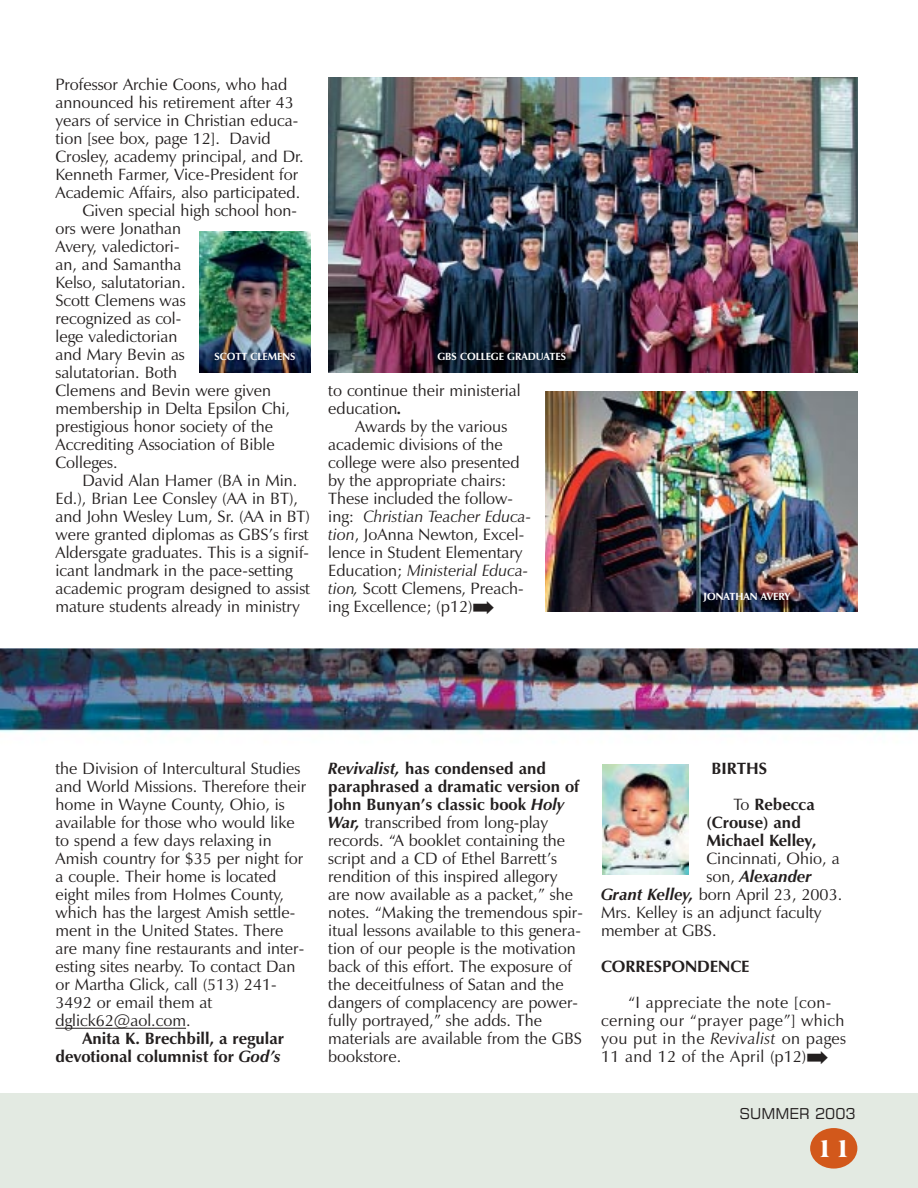
<style>
.page{position:relative;width:918px;height:1188px;background:#fff}
.page>*{position:absolute;margin:0;border:0;box-sizing:border-box;transform-origin:0 0}
.t1{font:800 27px "Americana BT";color:#fff}
.t2{font:16.5px/18px "Zapf Humanist 601 BT";color:#231f1f}
.t3{font:700 16.5px/18px "Zapf Humanist 601 BT";color:#231f1f}
.t4{font:16.5px/18px "Zapf Humanist 601 BT";letter-spacing:.02em;color:#231f1f}
.t5{font:italic 700 16.5px "Zapf Humanist 601 BT";color:#231f1f}
.t6{font:15px "Square 721 BT";color:#231f1f}
.t7{font:700 10.5px "Zapf Humanist 601 BT";color:#fff}
.s1{font-weight:700;font-style:italic}
.s2{font-style:italic}
.s3{font-weight:700}
.s4{font-weight:400}
.s5{font-weight:400;font-style:normal}
</style>
<div class="page">
<img style="left:0;top:77px;width:918px;height:1111px">
<p class="t2" style="left:56px;top:77px;width:233px">Professor Archie Coons, who had</p>
<p class="t2" style="left:56px;top:95px;width:240px">announced his retirement after 43</p>
<p class="t2" style="left:56px;top:113px;width:244px">years of service in Christian educa-</p>
<p class="t2" style="left:56px;top:131px;width:217px">tion [see box, page 12]. David</p>
<p class="t2" style="left:56px;top:149px;width:250px">Crosley, academy principal, and Dr.</p>
<p class="t2" style="left:56px;top:167px;width:244px">Kenneth Farmer, Vice-President for</p>
<p class="t2" style="left:56px;top:185px;width:246px">Academic Affairs, also participated.</p>
<p class="t2" style="left:83px;top:203px;width:216px">Given special high school hon-</p>
<p class="t2" style="left:56px;top:221px;width:127px">ors were Jonathan</p>
<p class="t2" style="left:56px;top:239px;width:126px">Avery, valedictori-</p>
<p class="t2" style="left:56px;top:257px;width:128px">an, and Samantha</p>
<p class="t2" style="left:56px;top:275px;width:132px">Kelso, salutatorian.</p>
<p class="t2" style="left:56px;top:293px;width:132px">Scott Clemens was</p>
<p class="t2" style="left:56px;top:311px;width:127px">recognized as col-</p>
<p class="t2" style="left:56px;top:329px;width:123px">lege valedictorian</p>
<p class="t2" style="left:56px;top:347px;width:131px">and Mary Bevin as</p>
<p class="t2" style="left:56px;top:365px;width:123px">salutatorian. Both</p>
<p class="t2" style="left:56px;top:383px;width:217px">Clemens and Bevin were given</p>
<p class="t2" style="left:56px;top:401px;width:236px">membership in Delta Epsilon Chi,</p>
<p class="t2" style="left:56px;top:419px;width:219px">prestigious honor society of the</p>
<p class="t2" style="left:56px;top:437px;width:221px">Accrediting Association of Bible</p>
<p class="t2" style="left:56px;top:455px;width:64px">Colleges.</p>
<p class="t2" style="left:83px;top:473px;width:216px">David Alan Hamer (BA in Min.</p>
<p class="t2" style="left:56px;top:491px;width:244px">Ed.), Brian Lee Consley (AA in BT),</p>
<p class="t2" style="left:56px;top:509px;width:256px">and John Wesley Lum, Sr. (AA in BT)</p>
<p class="t2" style="left:56px;top:527px;width:255px">were granted diplomas as GBS’s first</p>
<p class="t2" style="left:56px;top:545px;width:255px">Aldersgate graduates. This is a signif-</p>
<p class="t2" style="left:56px;top:563px;width:239px">icant landmark in the pace-setting</p>
<p class="t2" style="left:56px;top:581px;width:256px">academic program designed to assist</p>
<p class="t2" style="left:56px;top:599px;width:246px">mature students already in ministry</p>
<p class="t7" style="left:215px;top:353px;width:82px">SCOTT CLEMENS</p>
<p class="t7" style="left:438px;top:353px;width:130px">GBS COLLEGE GRADUATES</p>
<p class="t2" style="left:328px;top:383px;width:194px">to continue their ministerial education<span class="s1">.</span></p>
<p class="t2" style="left:328px;top:419px;width:204px;text-indent:27px">Awards by the various academic divisions of the college were also presented by the appropriate chairs:<br>These included the follow&shy;ing: <span class="s2">Christian Teacher Educa&shy;tion</span>, JoAnna Newton, Excel&shy;lence in Student Elementary<br>Education; <span class="s2">Ministerial Educa&shy;tion,</span> Scott Clemens, Preach&shy;ing Excellence; (p12)➡</p>
<p class="t7" style="left:704px;top:593px;width:88px">JONATHAN AVERY</p>
<p class="t2" style="left:56px;top:761px;width:252px">the Division of Intercultural Studies and World Missions. Therefore their home in Wayne County, Ohio, is available for those who would like to spend a few days relaxing in<br>Amish country for $35 per night for a couple. Their home is located eight miles from Holmes County, which has the largest Amish settle&shy;ment in the United States. There are many fine restaurants and inter&shy;esting sites nearby. To contact Dan or Martha Glick, call (513) 241-<br>3492 or email them at dglick62@aol.com.</p>
<p class="t3" style="left:55px;top:1031px;width:230px;text-align:right">Anita K. Brechbill, a regular devotional columnist for <span class="s2">God’s</span></p>
<p class="t2" style="left:328px;top:761px;width:256px"><span class="s1">Revivalist,</span> <span class="s3">has condensed and paraphrased a dramatic version of John Bunyan’s classic book</span> <span class="s1">Holy War,</span> transcribed from long-play records. “A booklet containing the script and a CD of Ethel Barrett’s rendition of this inspired allegory are now available as a packet,” she notes. “Making the tremendous spir&shy;itual lessons available to this genera&shy;tion of our people is the motivation back of this effort. The exposure of the deceitfulness of Satan and the dangers of complacency are power&shy;fully portrayed,” she adds. The materials are available from the GBS bookstore.</p>
<p class="t3" style="left:733px;top:752px;width:83px;line-height:36px;text-indent:-22px">BIRTHS<br><span class="s4">To</span> Rebecca</p>
<p class="t3" style="left:706px;top:815px;width:111px">(Crouse) and<br>Michael Kelley,</p>
<p class="t2" style="left:706px;top:851px;width:135px">Cincinnati, Ohio, a</p>
<p class="t5" style="left:706px;top:870px;width:107px"><span class="s5">son,</span> Alexander</p>
<p class="t2" style="left:601px;top:887px;width:243px"><span class="s1">Grant Kelley,</span> born April 23, 2003.</p>
<p class="t2" style="left:601px;top:905px;width:222px">Mrs. Kelley is an adjunct faculty</p>
<p class="t2" style="left:601px;top:923px;width:117px">member at GBS.</p>
<p class="t3" style="left:601px;top:959px;width:150px">CORRESPONDENCE</p>
<p class="t4" style="left:601px;top:995px;width:247px;text-indent:27px">“I appreciate the note [con&shy;cerning our “prayer page”] which you put in the <span class="s2">Revivalist</span> on pages<br>11 and 12 of the April (p12)➡</p>
<p class="t6" style="left:740px;top:1109px;width:118px">SUMMER 2003</p>
<h1 class="t1" style="left:816px;top:1137px;width:37px">11</h1>
</div>
